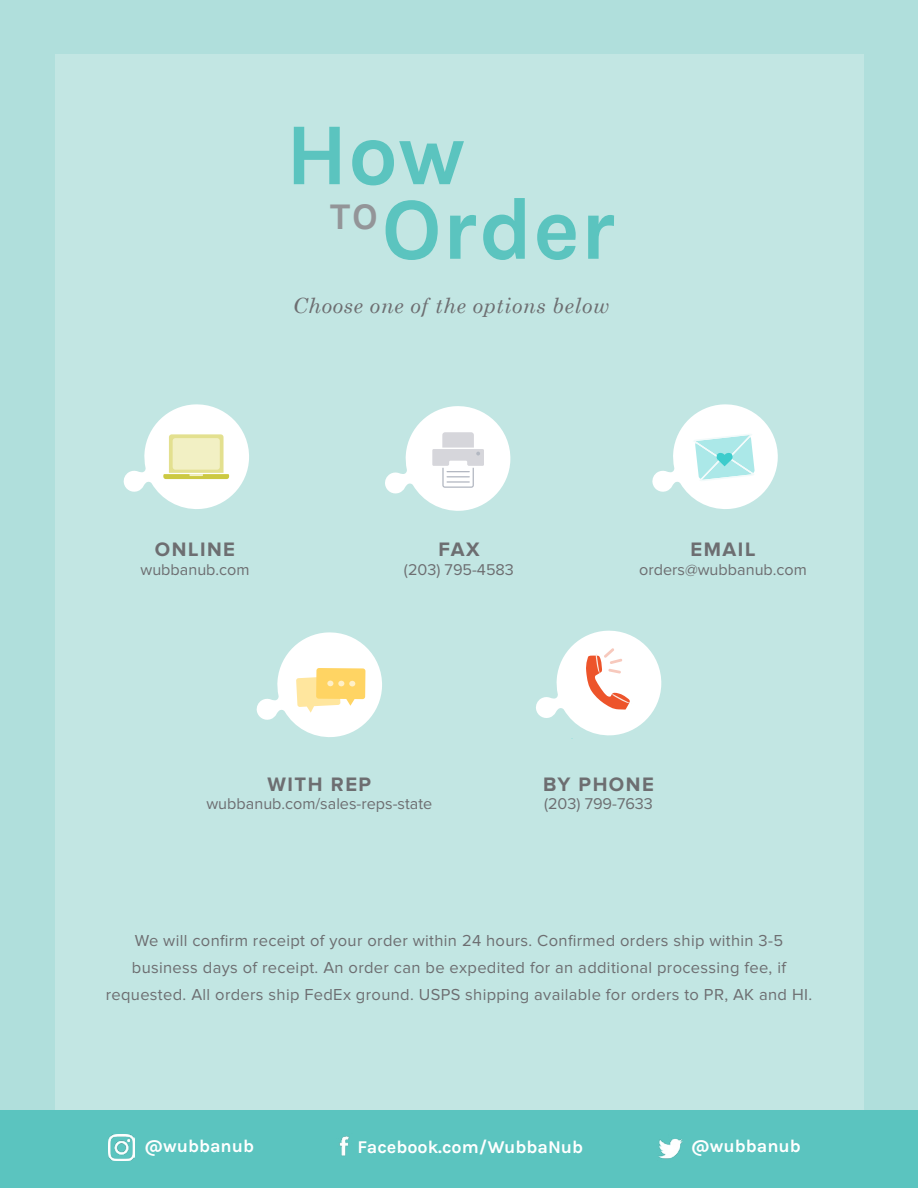
<style>
.page{position:relative;width:918px;height:1188px;background:#b0dfdc}
.page>*{position:absolute;margin:0;border:0;box-sizing:border-box;transform-origin:0 0}
.t1{font:700 88.5px "Karla";color:#5bc4bf}
.t2{font:700 37.65px "Karla";color:#939598}
.t3{font:italic 21px "Century Schoolbook";letter-spacing:.025em;color:#6d6e71}
.t4{font:700 20.25px "Proxima Nova";letter-spacing:.075em;color:#6d6e71}
.t5{font:700 18px "Karla";color:#fff}
.t6{font:16.5px/27px "Proxima Nova";letter-spacing:.02em;color:#6d6e71;text-align:center}
.t7{font:16.2px "Proxima Nova";color:#6d6e71}
</style>
<div class="page">
<div style="left:56px;top:54px;width:808px;height:1062px;background:#c2e6e3"></div>
<svg style="left:123px;top:404px;width:126px;height:105px"></svg>
<svg style="left:652px;top:404px;width:126px;height:105px"></svg>
<svg style="left:536px;top:630px;width:126px;height:109px"></svg>
<svg style="left:385px;top:406px;width:126px;height:105px"></svg>
<svg style="left:256px;top:632px;width:126px;height:105px"></svg>
<div style="left:0;top:1110px;width:918px;height:78px;background:#5bc4bf"></div>
<img style="left:109px;top:1134px;width:26px;height:27px">
<img style="left:658px;top:1138px;width:25px;height:21px">
<img style="left:339px;top:1136px;width:10px;height:20px">
<h1 class="t1" style="left:286px;top:103px;width:181px">How</h1>
<h2 class="t2" style="left:330px;top:195px;width:49px">TO</h2>
<h1 class="t1" style="left:381px;top:178px;width:237px">Order</h1>
<p class="t3" style="left:293px;top:293px;width:318px">Choose one of the options below</p>
<p class="t4" style="left:155px;top:540px;width:82px">ONLINE</p>
<p class="t7" style="left:140px;top:562px;width:111px">wubbanub.com</p>
<p class="t4" style="left:439px;top:540px;width:42px">FAX</p>
<p class="t7" style="left:404px;top:562px;width:112px">(203) 795-4583</p>
<p class="t4" style="left:691px;top:540px;width:66px">EMAIL</p>
<p class="t7" style="left:639px;top:562px;width:169px">orders@wubbanub.com</p>
<p class="t4" style="left:268px;top:775px;width:105px">WITH REP</p>
<p class="t7" style="left:206px;top:796px;width:227px">wubbanub.com/sales-reps-state</p>
<p class="t4" style="left:543px;top:775px;width:112px">BY PHONE</p>
<p class="t7" style="left:544px;top:796px;width:110px">(203) 799-7633</p>
<p class="t6" style="left:106px;top:928px;width:708px">We will confirm receipt of your order within 24 hours. Confirmed orders ship within 3-5 business days of receipt. An order can be expedited for an additional processing fee, if requested. All orders ship FedEx ground. USPS shipping available for orders to PR, AK and HI.</p>
<p class="t5" style="left:145px;top:1136px;width:111px">@wubbanub</p>
<p class="t5" style="left:357px;top:1137px;width:227px">Facebook.com/WubbaNub</p>
<p class="t5" style="left:691px;top:1136px;width:111px">@wubbanub</p>
</div>
